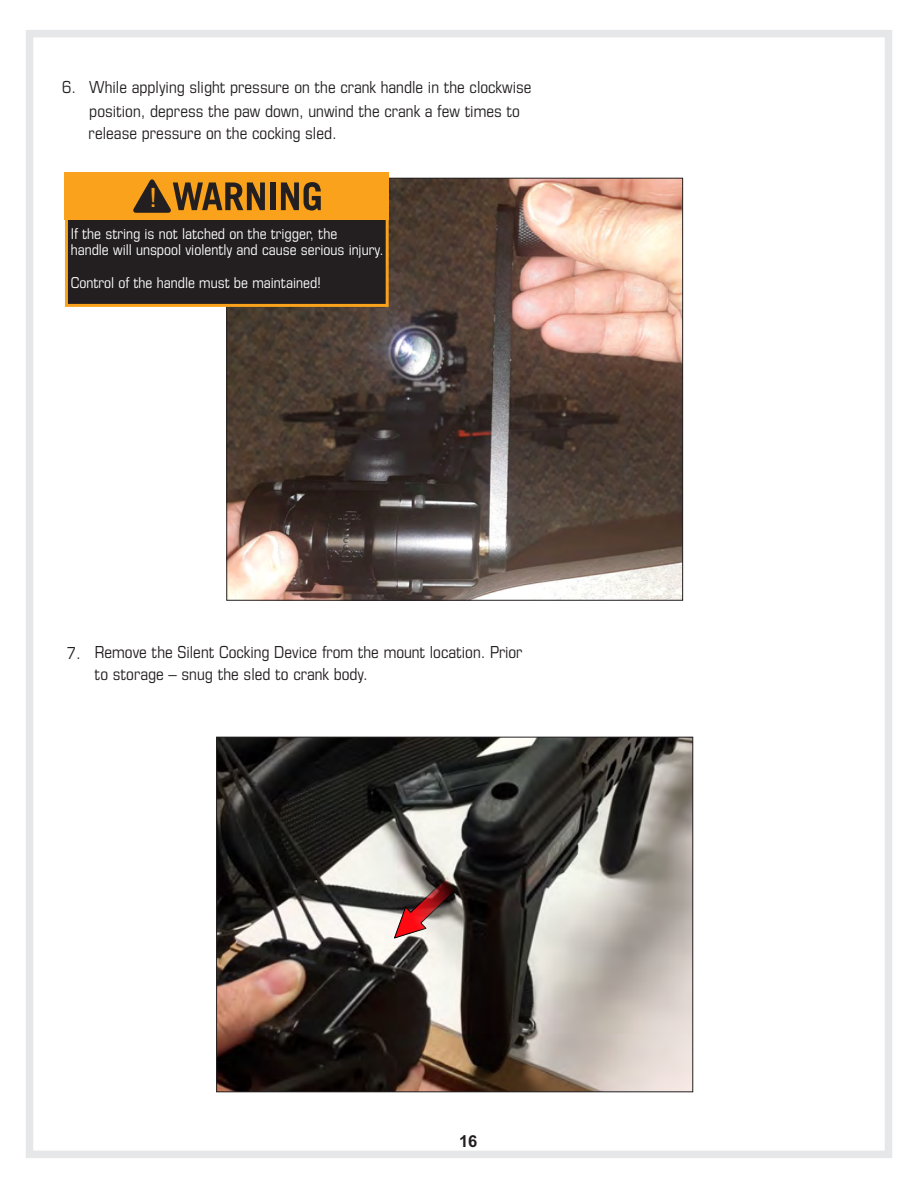
<style>
.page{position:relative;width:918px;height:1188px;background:#fff}
.page>*{position:absolute;margin:0;border:0;box-sizing:border-box;transform-origin:0 0}
.t1{font:26.7px "Arial";color:#faa21b}
.t2{font:18px/24px "Eurostile Con";color:#231f20}
.t3{font:700 16.5px "Arial";color:#231f20}
.t4{font:16.2px/16.2px "Eurostile Con";color:#fff}
</style>
<div class="page">
<div style="left:26px;top:30px;width:866px;height:1128px;border:8px solid #e6e7e8"></div>
<img style="left:228px;top:180px;width:453px;height:419px">
<div style="left:66px;top:183px;width:322px;height:122px;background:#231f20"></div>
<div style="left:65px;top:182px;width:324px;height:125px;border:3px solid #faa21b"></div>
<div style="left:65px;top:172px;width:324px;height:48px;background:#faa21b"></div>
<svg style="left:133px;top:179px;width:132px;height:34px"></svg>
<div style="left:270px;top:182px;width:6px;height:28px;background:#231f20"></div>
<svg style="left:281px;top:182px;width:40px;height:29px"></svg>
<img style="left:218px;top:739px;width:473px;height:351px">
<svg style="left:394px;top:871px;width:71px;height:67px;background:#9d7471"></svg>
<p class="t2" style="left:89px;top:77px;width:444px;text-indent:-27px">6. While applying slight pressure on the crank handle in the clockwise position, depress the paw down, unwind the crank a few times to</p>
<p class="t2" style="left:89px;top:123px;width:250px">release pressure on the cocking sled.</p>
<h1 class="t1" style="left:150px;top:188px;width:9px">!</h1>
<p class="t4" style="left:71px;top:227px;width:315px">If the string is not latched on the trigger, the<br>handle will unspool violently and cause serious injury.</p>
<p class="t4" style="left:71px;top:276px;width:252px">Control of the handle must be maintained!</p>
<p class="t2" style="left:67px;top:642px;width:15px">7.</p>
<p class="t2" style="left:95px;top:643px;width:429px;line-height:21.5px">Remove the Silent Cocking Device from the mount location. Prior to storage – snug the sled to crank body.</p>
<p class="t3" style="left:459px;top:1135px;width:20px">16</p>
</div>
